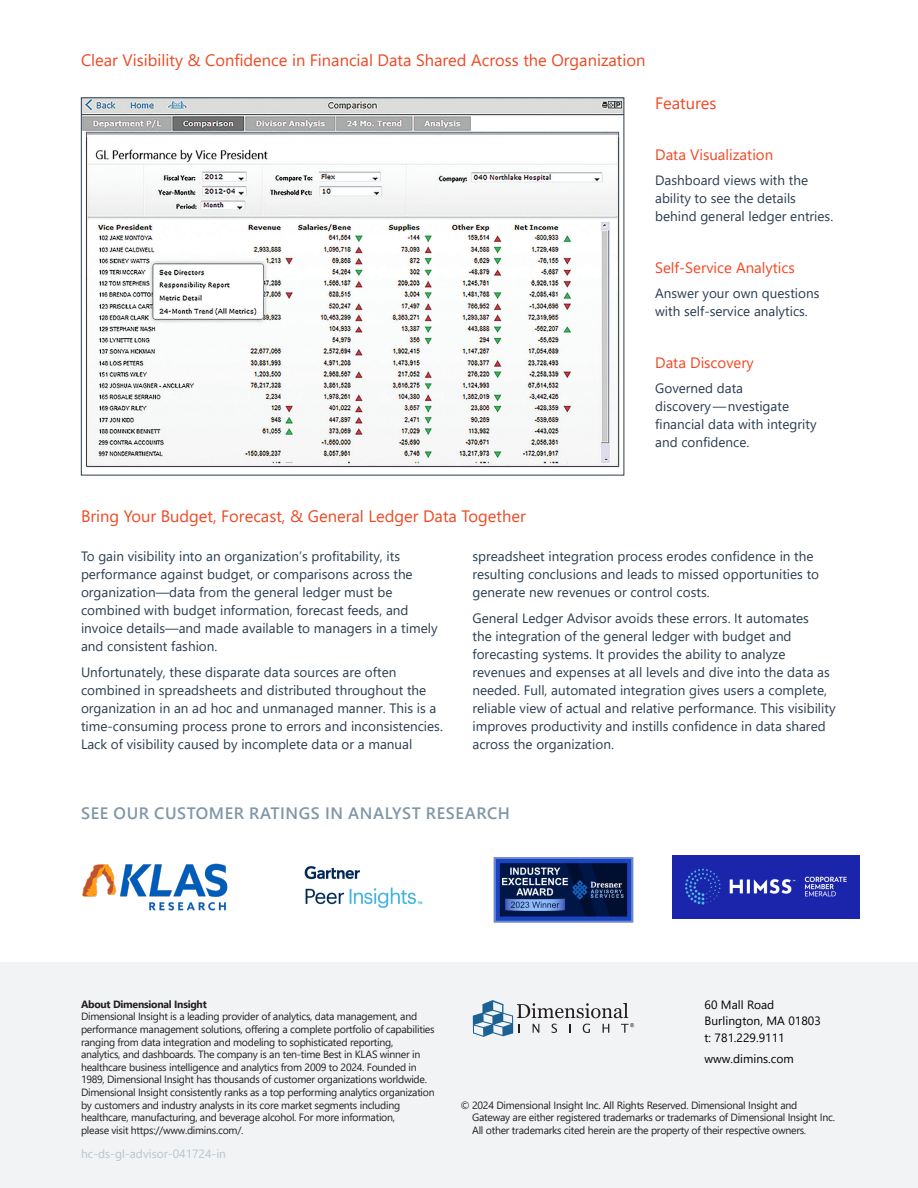
<style>
.page{position:relative;width:918px;height:1188px;background:#fff}
.page>*{position:absolute;margin:0;border:0;box-sizing:border-box;transform-origin:0 0}
.Subhead_in_Red{font:16.5px "Segoe UI";color:#f04823}
.subhead1_small_allcaps{font:600 16.5px "Segoe UI";letter-spacing:.035em;color:#8097a8}
.Sub-Subhead_in_Red{font:15px "Segoe UI";color:#f04823}
.t1{font:13.5px/18px "Segoe UI";color:#2a3d50}
.Address{font:12px "Segoe UI";letter-spacing:.005em;color:#000}
.for_body_text{font:12px "Segoe UI";color:#b5c6d2}
.t2{font:10.5px/12.6px "Segoe UI";letter-spacing:-.025em;color:#231f20}
.s1{font-weight:700}
</style>
<div class="page">
<img style="left:83px;top:99px;width:539px;height:369px">
<img style="left:493px;top:857px;width:141px;height:66px">
<img style="left:304px;top:866px;width:119px;height:42px">
<img style="left:82px;top:863px;width:146px;height:48px">
<img style="left:673px;top:855px;width:186px;height:64px">
<div style="left:0;top:962px;width:918px;height:226px;background:#f2f3f4"></div>
<svg style="left:473px;top:1000px;width:161px;height:37px"></svg>
<p class="Subhead_in_Red" style="left:81px;top:45px;width:566px">Clear Visibility &amp; Confidence in Financial Data Shared Across the Organization</p>
<p class="Subhead_in_Red" style="left:655px;top:88px;width:63px">Features</p>
<p class="Sub-Subhead_in_Red" style="left:655px;top:141px;width:120px">Data Visualization</p>
<p class="t1" style="left:655px;top:170px;width:180px">Dashboard views with the ability to see the details behind general ledger entries.</p>
<p class="Sub-Subhead_in_Red" style="left:655px;top:254px;width:141px">Self-Service Analytics</p>
<p class="t1" style="left:655px;top:283px;width:166px">Answer your own questions with self-service analytics.</p>
<p class="Sub-Subhead_in_Red" style="left:655px;top:348px;width:100px">Data Discovery</p>
<p class="t1" style="left:655px;top:378px;width:163px">Governed data<br>discovery — nvestigate financial data with integrity and confidence.</p>
<p class="Subhead_in_Red" style="left:81px;top:500px;width:446px">Bring Your Budget, Forecast, &amp; General Ledger Data Together</p>
<p class="t1" style="left:81px;top:546px;width:358px">To gain visibility into an organization’s profitability, its performance against budget, or comparisons across the organization—data from the general ledger must be combined with budget information, forecast feeds, and invoice details—and made available to managers in a timely and consistent fashion.</p>
<p class="t1" style="left:81px;top:662px;width:363px">Unfortunately, these disparate data sources are often combined in spreadsheets and distributed throughout the organization in an ad hoc and unmanaged manner. This is a time-consuming process prone to errors and inconsistencies.<br>Lack of visibility caused by incomplete data or a manual</p>
<p class="t1" style="left:472px;top:546px;width:348px">spreadsheet integration process erodes confidence in the resulting conclusions and leads to missed opportunities to generate new revenues or control costs.</p>
<p class="t1" style="left:472px;top:608px;width:365px">General Ledger Advisor avoids these errors. It automates<br>the integration of the general ledger with budget and forecasting systems. It provides the ability to analyze revenues and expenses at all levels and dive into the data as needed. Full, automated integration gives users a complete, reliable view of actual and relative performance. This visibility improves productivity and instills confidence in data shared across the organization.</p>
<p class="subhead1_small_allcaps" style="left:81px;top:798px;width:430px">SEE OUR CUSTOMER RATINGS IN ANALYST RESEARCH</p>
<p class="t2" style="left:81px;top:997px;width:355px"><span class="s1">About Dimensional Insight<br></span>Dimensional Insight is a leading provider of analytics, data management, and performance management solutions, offering a complete portfolio of capabilities ranging from data integration and modeling to sophisticated reporting, analytics, and dashboards. The company is an ten-time Best in KLAS winner in healthcare business intelligence and analytics from 2009 to 2024. Founded in 1989, Dimensional Insight has thousands of customer organizations worldwide.<br>Dimensional Insight consistently ranks as a top performing analytics organization by customers and industry analysts in its core market segments including healthcare, manufacturing, and beverage alcohol. For more information,<br>please visit https://www.dimins.com/.</p>
<p class="Address" style="left:705px;top:993px;width:71px">60 Mall Road</p>
<p class="Address" style="left:705px;top:1010px;width:118px">Burlington, MA 01803</p>
<p class="Address" style="left:705px;top:1026px;width:82px">t: 781.229.9111</p>
<p class="Address" style="left:705px;top:1047px;width:91px">www.dimins.com</p>
<p class="t2" style="left:472px;top:1098px;width:364px;text-indent:-12px">© 2024 Dimensional Insight Inc. All Rights Reserved. Dimensional Insight and<br>Gateway are either registered trademarks or trademarks of Dimensional Insight Inc.<br>All other trademarks cited herein are the property of their respective owners.</p>
<p class="for_body_text" style="left:81px;top:1142px;width:147px">hc-ds-gl-advisor-041724-in</p>
</div>
